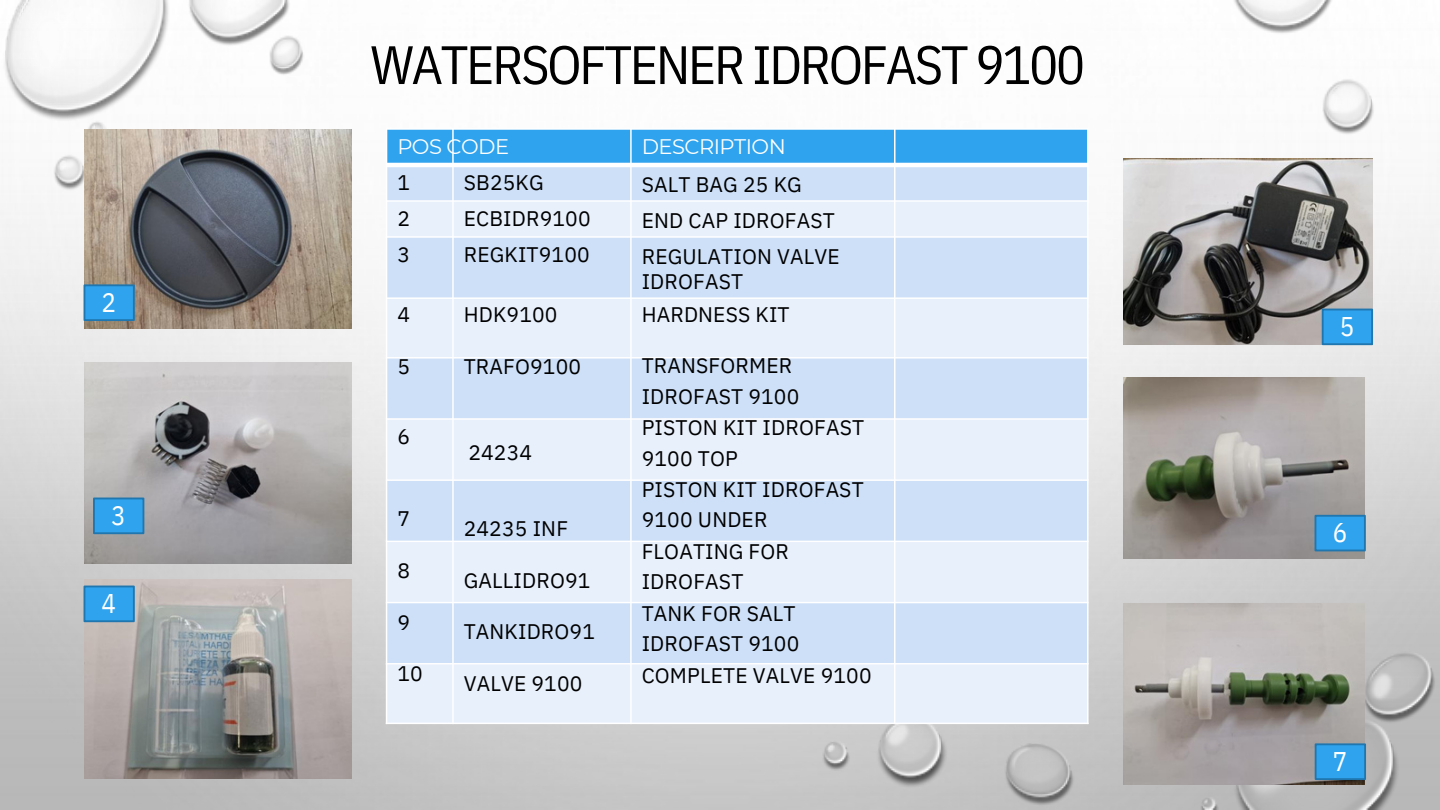
<style>
.page{position:relative;width:1440px;height:810px;background:#fff}
.page>*{position:absolute;margin:0;border:0;box-sizing:border-box;transform-origin:0 0}
.t1{font:54px "IBM Plex Sans Cond";letter-spacing:-.045em;color:#000}
.t2{font:27px "IBM Plex Sans Cond";color:#fff}
.t3{font:21.15px "IBM Plex Sans";letter-spacing:.005em;color:#000}
.t4{font:21px/36px "IBM Plex Sans";letter-spacing:.005em;color:#000}
.t5{font:21px "Montserrat";letter-spacing:-.025em;color:#fff}
</style>
<div class="page">
<img style="left:0;top:0;width:1440px;height:810px">
<div style="left:387px;top:129px;width:66px;height:36px;background:#2fa3ee"></div>
<div style="left:453px;top:129px;width:178px;height:36px;background:#2fa3ee"></div>
<div style="left:631px;top:129px;width:264px;height:36px;background:#2fa3ee"></div>
<div style="left:895px;top:129px;width:193px;height:36px;background:#2fa3ee"></div>
<div style="left:387px;top:165px;width:66px;height:36px;background:#cde0f8"></div>
<div style="left:453px;top:165px;width:178px;height:36px;background:#cde0f8"></div>
<div style="left:631px;top:165px;width:264px;height:36px;background:#cde0f8"></div>
<div style="left:895px;top:165px;width:193px;height:36px;background:#cde0f8"></div>
<div style="left:387px;top:201px;width:66px;height:36px;background:#e8f0fc"></div>
<div style="left:453px;top:201px;width:178px;height:36px;background:#e8f0fc"></div>
<div style="left:631px;top:201px;width:264px;height:36px;background:#e8f0fc"></div>
<div style="left:895px;top:201px;width:193px;height:36px;background:#e8f0fc"></div>
<div style="left:387px;top:237px;width:66px;height:61px;background:#cde0f8"></div>
<div style="left:453px;top:237px;width:178px;height:61px;background:#cde0f8"></div>
<div style="left:631px;top:237px;width:264px;height:61px;background:#cde0f8"></div>
<div style="left:895px;top:237px;width:193px;height:61px;background:#cde0f8"></div>
<div style="left:387px;top:298px;width:66px;height:60px;background:#e8f0fc"></div>
<div style="left:453px;top:298px;width:178px;height:60px;background:#e8f0fc"></div>
<div style="left:631px;top:298px;width:264px;height:60px;background:#e8f0fc"></div>
<div style="left:895px;top:298px;width:193px;height:60px;background:#e8f0fc"></div>
<div style="left:387px;top:358px;width:66px;height:61px;background:#cde0f8"></div>
<div style="left:453px;top:358px;width:178px;height:61px;background:#cde0f8"></div>
<div style="left:631px;top:358px;width:264px;height:61px;background:#cde0f8"></div>
<div style="left:895px;top:358px;width:193px;height:61px;background:#cde0f8"></div>
<div style="left:387px;top:419px;width:66px;height:61px;background:#e8f0fc"></div>
<div style="left:453px;top:419px;width:178px;height:61px;background:#e8f0fc"></div>
<div style="left:631px;top:419px;width:264px;height:61px;background:#e8f0fc"></div>
<div style="left:895px;top:419px;width:193px;height:61px;background:#e8f0fc"></div>
<div style="left:387px;top:480px;width:66px;height:61px;background:#cde0f8"></div>
<div style="left:453px;top:480px;width:178px;height:61px;background:#cde0f8"></div>
<div style="left:631px;top:480px;width:264px;height:61px;background:#cde0f8"></div>
<div style="left:895px;top:480px;width:193px;height:61px;background:#cde0f8"></div>
<div style="left:387px;top:541px;width:66px;height:62px;background:#e8f0fc"></div>
<div style="left:453px;top:541px;width:178px;height:62px;background:#e8f0fc"></div>
<div style="left:631px;top:541px;width:264px;height:62px;background:#e8f0fc"></div>
<div style="left:895px;top:541px;width:193px;height:62px;background:#e8f0fc"></div>
<div style="left:387px;top:603px;width:66px;height:61px;background:#cde0f8"></div>
<div style="left:453px;top:603px;width:178px;height:61px;background:#cde0f8"></div>
<div style="left:631px;top:603px;width:264px;height:61px;background:#cde0f8"></div>
<div style="left:895px;top:603px;width:193px;height:61px;background:#cde0f8"></div>
<div style="left:387px;top:664px;width:66px;height:59px;background:#e8f0fc"></div>
<div style="left:453px;top:664px;width:178px;height:59px;background:#e8f0fc"></div>
<div style="left:631px;top:664px;width:264px;height:59px;background:#e8f0fc"></div>
<div style="left:895px;top:664px;width:193px;height:59px;background:#e8f0fc"></div>
<hr style="left:452px;top:128px;width:2px;height:596px;background:#fff">
<hr style="left:630px;top:128px;width:2px;height:596px;background:#fff">
<hr style="left:894px;top:128px;width:2px;height:596px;background:#fff">
<hr style="left:386px;top:163px;width:703px;height:4px;background:#fff">
<hr style="left:386px;top:200px;width:703px;height:2px;background:#fff">
<hr style="left:386px;top:236px;width:703px;height:2px;background:#fff">
<hr style="left:386px;top:297px;width:703px;height:2px;background:#fff">
<hr style="left:386px;top:357px;width:703px;height:2px;background:#fff">
<hr style="left:386px;top:418px;width:703px;height:2px;background:#fff">
<hr style="left:386px;top:479px;width:703px;height:2px;background:#fff">
<hr style="left:386px;top:541px;width:703px;height:1px;background:#fff">
<hr style="left:386px;top:602px;width:703px;height:1px;background:#fff">
<hr style="left:386px;top:663px;width:703px;height:2px;background:#fff">
<hr style="left:386px;top:128px;width:1px;height:596px;background:#fff">
<hr style="left:1087px;top:128px;width:2px;height:596px;background:#fff">
<hr style="left:386px;top:128px;width:703px;height:2px;background:#fff">
<hr style="left:386px;top:723px;width:703px;height:1px;background:#fff">
<img style="left:84px;top:580px;width:267px;height:199px">
<img style="left:84px;top:129px;width:267px;height:199px">
<img style="left:1124px;top:604px;width:240px;height:181px">
<img style="left:1124px;top:377px;width:240px;height:181px">
<img style="left:84px;top:363px;width:267px;height:200px">
<img style="left:1124px;top:159px;width:248px;height:185px">
<div style="left:84px;top:285px;width:50px;height:35px;background:#2fa3ee"></div>
<div style="left:84px;top:284px;width:51px;height:37px;border:2px solid #2077af"></div>
<div style="left:84px;top:586px;width:50px;height:35px;background:#2fa3ee"></div>
<div style="left:84px;top:586px;width:51px;height:36px;border:2px solid #2077af"></div>
<div style="left:94px;top:498px;width:49px;height:35px;background:#2fa3ee"></div>
<div style="left:93px;top:498px;width:51px;height:36px;border:2px solid #2077af"></div>
<div style="left:1315px;top:516px;width:50px;height:34px;background:#2fa3ee"></div>
<div style="left:1315px;top:515px;width:51px;height:36px;border:2px solid #2077af"></div>
<div style="left:1316px;top:744px;width:49px;height:35px;background:#2fa3ee"></div>
<div style="left:1315px;top:743px;width:51px;height:37px;border:2px solid #2077af"></div>
<div style="left:1323px;top:310px;width:49px;height:34px;background:#2fa3ee"></div>
<div style="left:1322px;top:309px;width:51px;height:36px;border:2px solid #2077af"></div>
<p class="t2" style="left:102px;top:284px;width:16px">2</p>
<p class="t2" style="left:111px;top:497px;width:16px">3</p>
<p class="t2" style="left:102px;top:586px;width:16px">4</p>
<p class="t1" style="left:370px;top:29px;width:716px">WATERSOFTENER IDROFAST 9100</p>
<p class="t5" style="left:397px;top:134px;width:113px">POS CODE</p>
<p class="t5" style="left:642px;top:134px;width:146px">DESCRIPTION</p>
<p class="t4" style="left:397px;top:165px;width:14px;text-align:justify">1<br>2<br>3</p>
<p class="t4" style="left:464px;top:165px;width:128px">SB25KG<br>ECBIDR9100<br>REGKIT9100</p>
<p class="t4" style="left:642px;top:166px;width:162px">SALT BAG 25 KG</p>
<p class="t4" style="left:642px;top:202px;width:199px">END CAP IDROFAST<br>REGULATION VALVE</p>
<p class="t4" style="left:642px;top:263px;width:103px">IDROFAST</p>
<p class="t4" style="left:642px;top:296px;width:149px">HARDNESS KIT</p>
<p class="t4" style="left:642px;top:347px;width:152px">TRANSFORMER</p>
<p class="t4" style="left:642px;top:378px;width:159px">IDROFAST 9100</p>
<p class="t3" style="left:642px;top:413px;width:224px">PISTON KIT IDROFAST</p>
<p class="t4" style="left:642px;top:440px;width:98px">9100 TOP</p>
<p class="t4" style="left:642px;top:471px;width:223px">PISTON KIT IDROFAST</p>
<p class="t4" style="left:642px;top:502px;width:127px">9100 UNDER</p>
<p class="t4" style="left:642px;top:533px;width:149px">FLOATING FOR</p>
<p class="t3" style="left:642px;top:568px;width:103px">IDROFAST</p>
<p class="t4" style="left:642px;top:595px;width:155px">TANK FOR SALT</p>
<p class="t4" style="left:642px;top:625px;width:159px">IDROFAST 9100</p>
<p class="t4" style="left:642px;top:657px;width:231px">COMPLETE VALVE 9100</p>
<p class="t4" style="left:464px;top:296px;width:95px">HDK9100</p>
<p class="t4" style="left:464px;top:348px;width:119px">TRAFO9100</p>
<p class="t4" style="left:397px;top:296px;width:14px">4</p>
<p class="t4" style="left:397px;top:348px;width:14px">5</p>
<p class="t3" style="left:397px;top:423px;width:14px">6</p>
<p class="t3" style="left:468px;top:438px;width:65px">24234</p>
<p class="t4" style="left:397px;top:500px;width:14px">7</p>
<p class="t4" style="left:397px;top:552px;width:14px">8</p>
<p class="t4" style="left:397px;top:604px;width:14px">9</p>
<p class="t4" style="left:397px;top:656px;width:27px">10</p>
<p class="t4" style="left:464px;top:510px;width:106px">24235 INF</p>
<p class="t4" style="left:464px;top:562px;width:128px">GALLIDRO91</p>
<p class="t4" style="left:464px;top:613px;width:133px">TANKIDRO91</p>
<p class="t4" style="left:464px;top:665px;width:120px">VALVE 9100</p>
<p class="t2" style="left:1340px;top:308px;width:16px">5</p>
<p class="t2" style="left:1333px;top:515px;width:16px">6</p>
<p class="t2" style="left:1333px;top:743px;width:16px">7</p>
</div>
